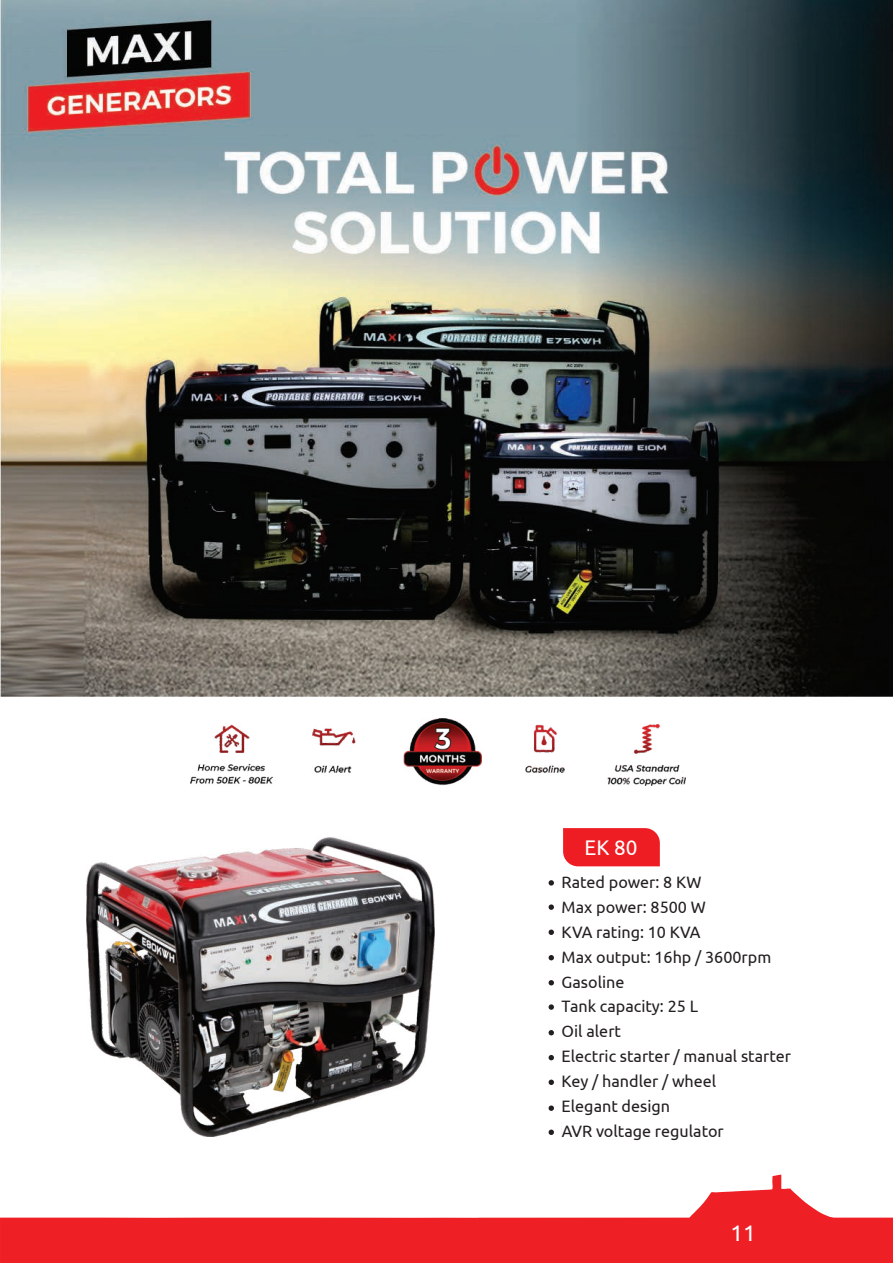
<style>
.page{position:relative;width:893px;height:1263px;background:#fff}
.page>*{position:absolute;margin:0;border:0;box-sizing:border-box;transform-origin:0 0}
.t1{font:22.5px "Ubuntu";color:#fff}
.t2{font:21.15px "Ubuntu";color:#fff}
.t3{font:16.5px/24.9px "Ubuntu";color:#231f20}
</style>
<div class="page">
<img style="left:0;top:0;width:893px;height:696px">
<svg style="left:0;top:1174px;width:893px;height:89px;fill:#ee2026"></svg>
<img style="left:86px;top:837px;width:349px;height:299px">
<div style="left:563px;top:828px;width:97px;height:38px;background:#ee1d23"></div>
<img style="left:191px;top:719px;width:495px;height:66px">
<svg style="left:549px;top:880px;width:5px;height:5px"></svg>
<svg style="left:549px;top:904px;width:5px;height:6px"></svg>
<svg style="left:549px;top:929px;width:5px;height:6px"></svg>
<svg style="left:549px;top:955px;width:5px;height:5px"></svg>
<svg style="left:549px;top:980px;width:5px;height:5px"></svg>
<svg style="left:549px;top:1004px;width:5px;height:6px"></svg>
<svg style="left:549px;top:1030px;width:5px;height:5px"></svg>
<svg style="left:549px;top:1055px;width:5px;height:5px"></svg>
<svg style="left:549px;top:1079px;width:5px;height:6px"></svg>
<svg style="left:549px;top:1105px;width:5px;height:6px"></svg>
<svg style="left:549px;top:1129px;width:5px;height:6px"></svg>
<p class="t2" style="left:585px;top:834px;width:55px">EK 80</p>
<p class="t3" style="left:562px;top:869px;width:231px">Rated power: 8 KW<br>Max power: 8500 W<br>KVA rating: 10 KVA<br>Max output: 16hp / 3600rpm<br>Gasoline<br>Tank capacity: 25 L<br>Oil alert<br>Electric starter / manual starter<br>Key / handler / wheel<br>Elegant design<br>AVR voltage regulator</p>
<h1 class="t1" style="left:730px;top:1219px;width:27px">11</h1>
</div>
